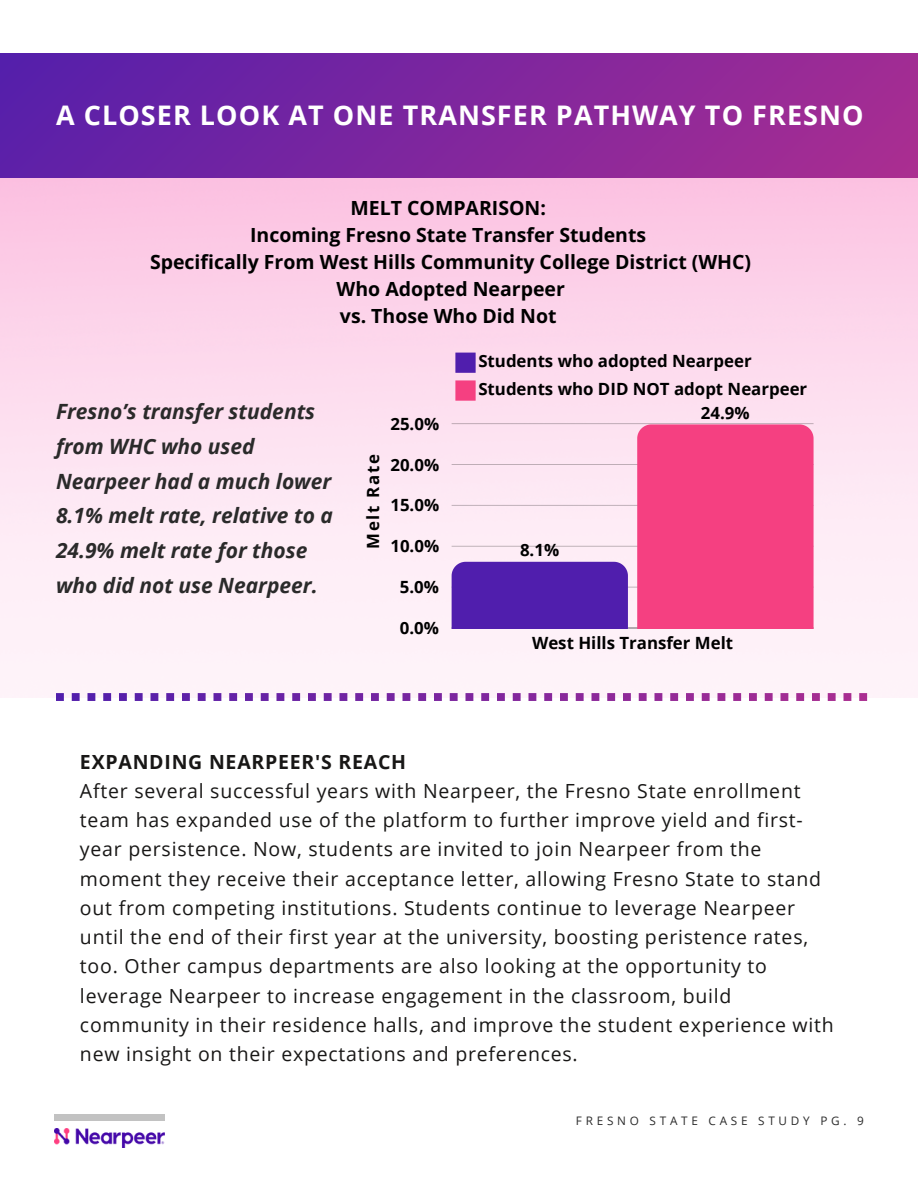
<style>
.page{position:relative;width:918px;height:1188px;background:#fff}
.page>*{position:absolute;margin:0;border:0;box-sizing:border-box;transform-origin:0 0}
.t1{font:700 27px "Open Sans";letter-spacing:.04em;color:#fff}
.t2{font:italic 700 21px/34.8px "Open Sans";color:#2a2a2a}
.t3{font:19.5px/29.2px "Open Sans";letter-spacing:.04em;color:#181716}
.t4{font:700 19.5px/27px "Open Sans";color:#000;text-align:center}
.t5{font:700 16.8px/27.9px "Open Sans";color:#000}
.t6{font:700 16.8px "Open Sans";letter-spacing:.105em;color:#000}
.t7{font:11.7px "Open Sans";letter-spacing:.32em;color:#2a2a2a}
.s1{font-weight:700}
</style>
<div class="page">
<div style="left:0;top:54px;width:918px;height:124px;background:linear-gradient(to right,#581faa,#a62d92)"></div>
<div style="left:54px;top:1115px;width:110px;height:5px;background:#c2c2c2"></div>
<img style="left:54px;top:1128px;width:110px;height:19px">
<div style="left:455px;top:353px;width:21px;height:20px;background:#501ead"></div>
<div style="left:455px;top:380px;width:21px;height:21px;background:#f54081"></div>
<hr style="left:452px;top:628px;width:362px;height:1px;background:#000;opacity:.6">
<hr style="left:452px;top:587px;width:362px;height:1px;background:#d6c9d0">
<hr style="left:452px;top:546px;width:362px;height:1px;background:#cec0c7">
<hr style="left:452px;top:505px;width:362px;height:1px;background:#c6b6bf">
<hr style="left:452px;top:464px;width:362px;height:1px;background:#beadb6">
<hr style="left:452px;top:424px;width:362px;height:1px;background:#f4dae8">
<div style="left:452px;top:562px;width:176px;height:66px;background:#501ead"></div>
<div style="left:637px;top:424px;width:177px;height:204px;background:#f54081"></div>
<svg style="left:56px;top:693px;width:811px;height:8px"></svg>
<p class="t1" style="left:56px;top:96px;width:809px">A CLOSER LOOK AT ONE TRANSFER PATHWAY TO FRESNO</p>
<h2 class="t4" style="left:150px;top:194px;width:603px">MELT COMPARISON:<br>Incoming Fresno State Transfer Students<br>Specifically From West Hills Community College District (WHC)<br>Who Adopted Nearpeer<br>vs. Those Who Did Not</h2>
<p class="t5" style="left:478px;top:346px;width:330px">Students who adopted Nearpeer<br>Students who DID NOT adopt Nearpeer</p>
<h2 class="t2" style="left:56px;top:393px;width:261px">Fresno’s transfer students</h2>
<p class="t5" style="left:701px;top:398px;width:50px">24.9%</p>
<h2 class="t2" style="left:56px;top:428px;width:278px">from WHC who used<br>Nearpeer had a much lower<br>8.1% melt rate, relative to a<br>24.9% melt rate for those who did not use Nearpeer.</h2>
<p class="t5" style="left:390px;top:409px;width:50px">25.0%</p>
<h4 class="t6" style="left:361px;top:549px;width:96px;rotate:-90deg">Melt Rate</h4>
<p class="t5" style="left:390px;top:450px;width:50px">20.0%</p>
<p class="t5" style="left:390px;top:491px;width:50px">15.0%</p>
<p class="t5" style="left:390px;top:532px;width:50px">10.0%</p>
<p class="t5" style="left:520px;top:536px;width:41px">8.1%</p>
<p class="t5" style="left:400px;top:573px;width:41px">5.0%</p>
<p class="t5" style="left:400px;top:614px;width:41px">0.0%</p>
<p class="t5" style="left:532px;top:629px;width:203px">West Hills Transfer Melt</p>
<h1 class="t3" style="left:80px;top:746px;width:755px"><span class="s1">EXPANDING NEARPEER'S REACH<br></span>After several successful years with Nearpeer, the Fresno State enrollment team has expanded use of the platform to further improve yield and first&shy;year persistence. Now, students are invited to join Nearpeer from the moment they receive their acceptance letter, allowing Fresno State to stand out from competing institutions. Students continue to leverage Nearpeer until the end of their first year at the university, boosting peristence rates, too. Other campus departments are also looking at the opportunity to leverage Nearpeer to increase engagement in the classroom, build community in their residence halls, and improve the student experience with new insight on their expectations and preferences.</h1>
<p class="t7" style="left:576px;top:1113px;width:290px">FRESNO STATE CASE STUDY PG. 9</p>
</div>
